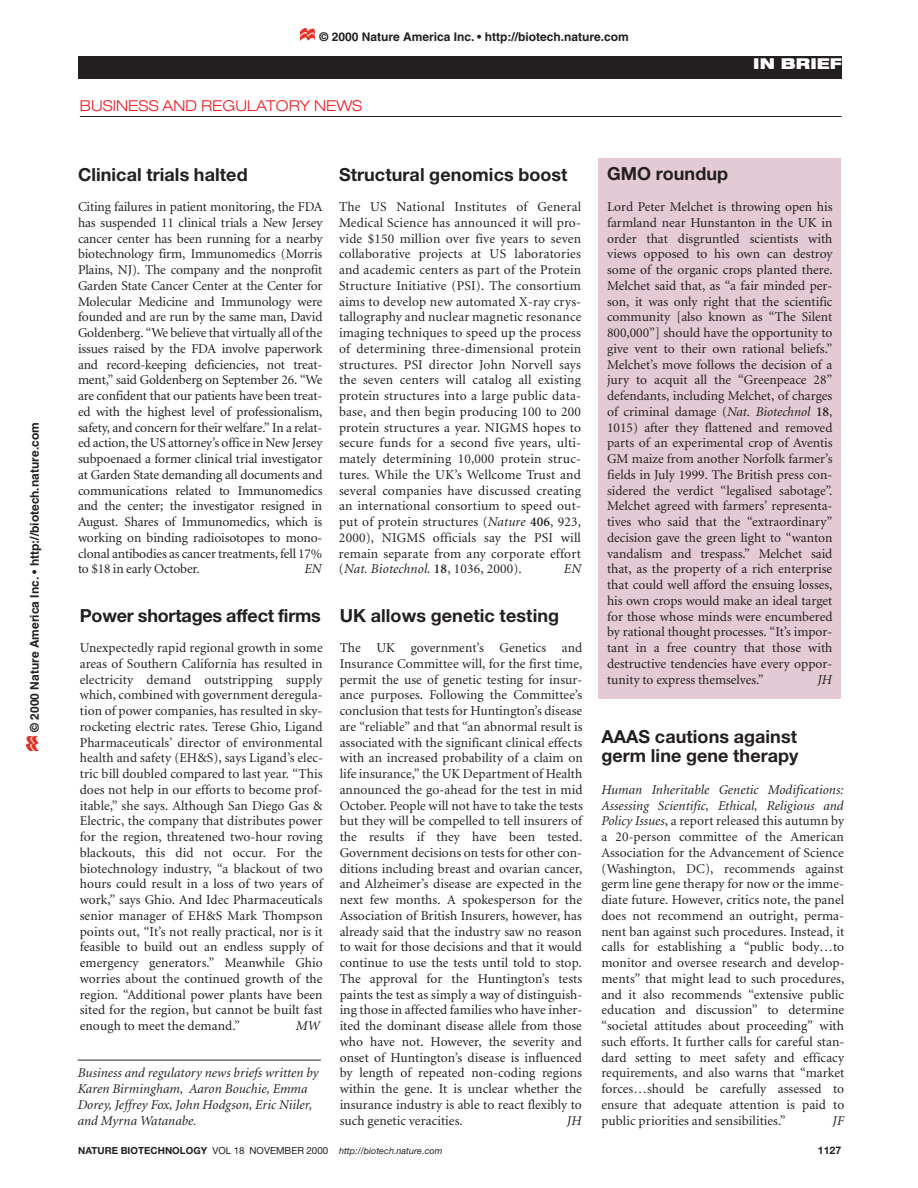
<style>
.page{position:relative;width:918px;height:1188px;background:#fff}
.page>*{position:absolute;margin:0;border:0;box-sizing:border-box;transform-origin:0 0}
.t1{font:700 18px/19.5px "Helvetica Neue";letter-spacing:.005em;color:#231f20}
.t2{font:300 expanded 15px "Helvetica Neue";letter-spacing:.005em;color:#ee1d23}
.t3{font:900 expanded 15px "Helvetica Neue";letter-spacing:.01em;color:#fff}
.t4{font:13.5px/15.8px "Minion";letter-spacing:.005em;color:#231f20;text-align:justify}
.t5{font:italic 13.5px/15.8px "Minion";letter-spacing:.005em;color:#231f20}
.t6{font:700 12px "Helvetica";color:#231f20}
.t7{font:700 10.5px "Helvetica Neue";color:#231f20}
.t8{font:italic 9px "Helvetica Neue";letter-spacing:.005em;color:#231f20}
.s1{font-style:italic}
.s2{font-weight:600}
.s3{font-weight:700;font-style:normal;font-size:9.75px}
.s4{font-style:normal;font-size:9.75px}
</style>
<div class="page">
<div style="left:78px;top:56px;width:764px;height:22px;background:#231f20"></div>
<hr style="left:80px;top:116px;width:762px;height:1px;background:#231f20">
<hr style="left:78px;top:1060px;width:243px;height:1px;background:#231f20">
<div style="left:599px;top:159px;width:242px;height:540px;background:#e3cad5"></div>
<img style="left:301px;top:28px;width:14px;height:13px">
<img style="left:26px;top:736px;width:13px;height:14px">
<p class="t6" style="left:30px;top:732px;width:311px;rotate:-90deg">© 2000 Nature America Inc. • http://biotech.nature.com</p>
<p class="t6" style="left:320px;top:32px;width:311px">© 2000 Nature America Inc. • http://biotech.nature.com</p>
<p class="t2" style="left:80px;top:100px;width:284px">BUSINESS AND REGULATORY NEWS</p>
<p class="t3" style="left:753px;top:58px;width:90px">IN BRIEF</p>
<h1 class="t1" style="left:78px;top:166px;width:171px">Clinical trials halted</h1>
<p class="t4" style="left:78px;top:200px;width:246px">Citing failures in patient monitoring, the FDA has suspended 11 clinical trials a New Jersey cancer center has been running for a nearby biotechnology firm, Immunomedics (Morris Plains, NJ). The company and the nonprofit Garden State Cancer Center at the Center for Molecular Medicine and Immunology were founded and are run by the same man, David Goldenberg. “We believe that virtually all of the issues raised by the FDA involve paperwork and record-keeping deficiencies, not treat&shy;ment,” said Goldenberg on September 26. “We are confident that our patients have been treat&shy;ed with the highest level of professionalism, safety, and concern for their welfare.” In a relat&shy;ed action, the US attorney’s office in New Jersey subpoenaed a former clinical trial investigator at Garden State demanding all documents and communications related to Immunomedics and the center; the investigator resigned in August. Shares of Immunomedics, which is working on binding radioisotopes to mono&shy;clonal antibodies as cancer treatments, fell 17% to $18 in early October.</p>
<p class="t5" style="left:305px;top:562px;width:18px">EN</p>
<h1 class="t1" style="left:80px;top:607px;width:243px">Power shortages affect firms</h1>
<p class="t4" style="left:80px;top:641px;width:245px">Unexpectedly rapid regional growth in some areas of Southern California has resulted in electricity demand outstripping supply which, combined with government deregula&shy;tion of power companies, has resulted in sky&shy;rocketing electric rates. Terese Ghio, Ligand Pharmaceuticals’ director of environmental health and safety (EH&amp;S), says Ligand’s elec&shy;tric bill doubled compared to last year. “This does not help in our efforts to become prof&shy;itable,” she says. Although San Diego Gas &amp; Electric, the company that distributes power for the region, threatened two-hour roving blackouts, this did not occur. For the biotechnology industry, “a blackout of two hours could result in a loss of two years of work,” says Ghio. And Idec Pharmaceuticals senior manager of EH&amp;S Mark Thompson points out, “It’s not really practical, nor is it feasible to build out an endless supply of emergency generators.” Meanwhile Ghio worries about the continued growth of the region. “Additional power plants have been sited for the region, but cannot be built fast enough to meet the demand.”</p>
<p class="t5" style="left:296px;top:1019px;width:26px">MW</p>
<p class="t5" style="left:78px;top:1066px;width:243px">Business and regulatory news briefs written by Karen Birmingham, Aaron Bouchie, Emma Dorey, Jeffrey Fox, John Hodgson, Eric Niiler, and Myrna Watanabe.</p>
<h1 class="t1" style="left:339px;top:166px;width:230px">Structural genomics boost</h1>
<p class="t4" style="left:339px;top:200px;width:244px">The US National Institutes of General Medical Science has announced it will pro&shy;vide $150 million over five years to seven collaborative projects at US laboratories and academic centers as part of the Protein Structure Initiative (PSI). The consortium aims to develop new automated X-ray crys&shy;tallography and nuclear magnetic resonance imaging techniques to speed up the process of determining three-dimensional protein structures. PSI director John Norvell says the seven centers will catalog all existing protein structures into a large public data&shy;base, and then begin producing 100 to 200 protein structures a year. NIGMS hopes to secure funds for a second five years, ulti&shy;mately determining 10,000 protein struc&shy;tures. While the UK’s Wellcome Trust and several companies have discussed creating an international consortium to speed out&shy;put of protein structures (<span class="s1">Nature</span> <span class="s2">406</span>, 923, 2000), NIGMS officials say the PSI will remain separate from any corporate effort (<span class="s1">Nat. Biotechnol.</span> <span class="s2">18</span>, 1036, 2000).</p>
<p class="t5" style="left:564px;top:562px;width:19px">EN</p>
<h1 class="t1" style="left:340px;top:607px;width:221px">UK allows genetic testing</h1>
<p class="t4" style="left:340px;top:641px;width:245px">The UK government’s Genetics and Insurance Committee will, for the first time, permit the use of genetic testing for insur&shy;ance purposes. Following the Committee’s conclusion that tests for Huntington’s disease are “reliable” and that “an abnormal result is associated with the significant clinical effects with an increased probability of a claim on life insurance,” the UK Department of Health announced the go-ahead for the test in mid October. People will not have to take the tests but they will be compelled to tell insurers of the results if they have been tested.<br>Government decisions on tests for other con&shy;ditions including breast and ovarian cancer, and Alzheimer’s disease are expected in the next few months. A spokesperson for the Association of British Insurers, however, has already said that the industry saw no reason to wait for those decisions and that it would continue to use the tests until told to stop.<br>The approval for the Huntington’s tests paints the test as simply a way of distinguish&shy;ing those in affected families who have inher&shy;ited the dominant disease allele from those who have not. However, the severity and onset of Huntington’s disease is influenced by length of repeated non-coding regions within the gene. It is unclear whether the insurance industry is able to react flexibly to such genetic veracities.</p>
<p class="t5" style="left:567px;top:1113px;width:16px">JH</p>
<h1 class="t1" style="left:607px;top:165px;width:123px">GMO roundup</h1>
<p class="t4" style="left:607px;top:200px;width:227px">Lord Peter Melchet is throwing open his farmland near Hunstanton in the UK in order that disgruntled scientists with views opposed to his own can destroy some of the organic crops planted there.<br>Melchet said that, as “a fair minded per&shy;son, it was only right that the scientific community [also known as “The Silent 800,000”] should have the opportunity to give vent to their own rational beliefs.” Melchet’s move follows the decision of a jury to acquit all the “Greenpeace 28” defendants, including Melchet, of charges of criminal damage (<span class="s1">Nat</span>. <span class="s1">Biotechnol</span> <span class="s2">18</span>, 1015) after they flattened and removed parts of an experimental crop of Aventis GM maize from another Norfolk farmer’s fields in July 1999. The British press con&shy;sidered the verdict “legalised sabotage”.<br>Melchet agreed with farmers’ representa&shy;tives who said that the “extraordinary” decision gave the green light to “wanton vandalism and trespass.” Melchet said that, as the property of a rich enterprise that could well afford the ensuing losses, his own crops would make an ideal target for those whose minds were encumbered by rational thought processes. “It’s impor&shy;tant in a free country that those with destructive tendencies have every oppor&shy;tunity to express themselves.”</p>
<p class="t5" style="left:817px;top:672px;width:16px">JH</p>
<h1 class="t1" style="left:601px;top:728px;width:199px">AAAS cautions against germ line gene therapy</h1>
<p class="t4" style="left:601px;top:783px;width:245px"><span class="s1">Human Inheritable Genetic Modifications:<br>Assessing Scientific, Ethical, Religious and Policy Issues</span>, a report released this autumn by a 20-person committee of the American Association for the Advancement of Science (Washington, DC), recommends against germ line gene therapy for now or the imme&shy;diate future. However, critics note, the panel does not recommend an outright, perma&shy;nent ban against such procedures. Instead, it calls for establishing a “public body…to monitor and oversee research and develop&shy;ments” that might lead to such procedures, and it also recommends “extensive public education and discussion” to determine “societal attitudes about proceeding” with such efforts. It further calls for careful stan&shy;dard setting to meet safety and efficacy requirements, and also warns that “market forces…should be carefully assessed to ensure that adequate attention is paid to public priorities and sensibilities.”</p>
<p class="t5" style="left:833px;top:1113px;width:13px">JF</p>
<p class="t8" style="left:78px;top:1147px;width:366px"><span class="s3">NATURE BIOTECHNOLOGY</span> <span class="s4">VOL 18 NOVEMBER 2000</span> http://biotech.nature.com</p>
<p class="t7" style="left:818px;top:1146px;width:25px">1127</p>
</div>
